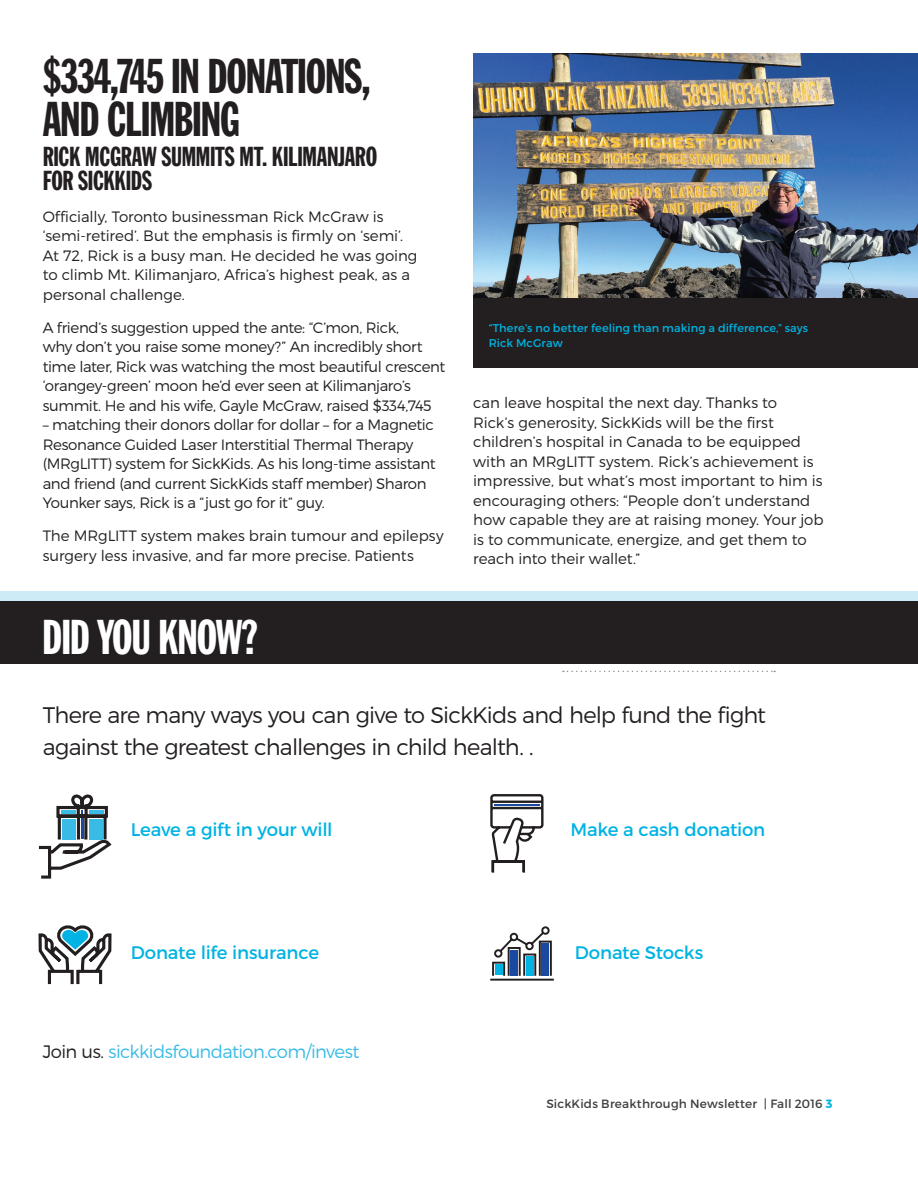
<style>
.page{position:relative;width:918px;height:1188px;background:#fff}
.page>*{position:absolute;margin:0;border:0;box-sizing:border-box;transform-origin:0 0}
.t1{font:48px "Franklin Gothic Std Extra Cond";letter-spacing:-.025em;color:#231f20}
.t2{font:48px "Franklin Gothic Std Extra Cond";letter-spacing:-.03em;color:#fff}
.t3{font:27px "Franklin Gothic Std Extra Cond";letter-spacing:-.01em;color:#231f20}
.t4{font:300 22.5px/31.5px "Montserrat";letter-spacing:-.035em;color:#231f20}
.t5{font:18.15px "Montserrat";letter-spacing:-.015em;color:#00b3e3}
.t6{font:300 18px "Montserrat";letter-spacing:-.035em;color:#39bbe6}
.t7{font:300 15px/19.5px "Montserrat";letter-spacing:-.015em;color:#231f20}
.t8{font:12px "Montserrat";letter-spacing:.015em;color:#3e3e3f}
.t9{font:11.25px/15px "Montserrat";letter-spacing:.01em;color:#00b3e3}
.s1{color:#231f20}
.s2{font-weight:700;color:#00b3e3}
</style>
<div class="page">
<div style="left:0;top:601px;width:918px;height:62px;background:#231f20"></div>
<div style="left:0;top:592px;width:918px;height:9px;background:#ccebf7"></div>
<svg style="left:563px;top:671px;width:212px;height:1px"></svg>
<img style="left:473px;top:53px;width:445px;height:245px">
<div style="left:473px;top:298px;width:445px;height:69px;background:#231f20"></div>
<svg style="left:38px;top:794px;width:74px;height:85px"></svg>
<div style="left:62px;top:819px;width:14px;height:20px;background:#39bbe6"></div>
<div style="left:89px;top:819px;width:14px;height:20px;background:#39bbe6"></div>
<hr style="left:61px;top:810px;width:15px;height:3px;background:#39bbe6">
<hr style="left:89px;top:810px;width:15px;height:3px;background:#39bbe6">
<svg style="left:38px;top:925px;width:74px;height:60px"></svg>
<svg style="left:490px;top:794px;width:54px;height:79px"></svg>
<hr style="left:494px;top:804px;width:46px;height:2px;background:#1a4aa0">
<svg style="left:490px;top:926px;width:64px;height:55px"></svg>
<div style="left:495px;top:965px;width:7px;height:10px;background:#00b3e3"></div>
<div style="left:510px;top:950px;width:8px;height:26px;background:#1a4aa0"></div>
<div style="left:526px;top:956px;width:7px;height:20px;background:#00b3e3"></div>
<div style="left:542px;top:943px;width:7px;height:33px;background:#1a4aa0"></div>
<p class="t1" style="left:43px;top:50px;width:329px">$334,745 IN DONATIONS,</p>
<p class="t1" style="left:43px;top:94px;width:198px">AND CLIMBING</p>
<p class="t3" style="left:43px;top:142px;width:336px">RICK MCGRAW SUMMITS MT. KILIMANJARO</p>
<p class="t3" style="left:43px;top:166px;width:111px">FOR SICKKIDS</p>
<p class="t7" style="left:43px;top:207px;width:376px">Officially, Toronto businessman Rick McGraw is ‘semi-retired’. But the emphasis is firmly on ‘semi’.<br>At 72, Rick is a busy man. He decided he was going to climb Mt. Kilimanjaro, Africa’s highest peak, as a personal challenge.</p>
<p class="t7" style="left:43px;top:318px;width:404px">A friend’s suggestion upped the ante: “C’mon, Rick,<br>why don’t you raise some money?” An incredibly short time later, Rick was watching the most beautiful crescent ‘orangey-green’ moon he’d ever seen at Kilimanjaro’s summit. He and his wife, Gayle McGraw, raised $334,745</p>
<p class="t7" style="left:43px;top:415px;width:394px">– matching their donors dollar for dollar – for a Magnetic Resonance Guided Laser Interstitial Thermal Therapy (MRgLITT) system for SickKids. As his long-time assistant and friend (and current SickKids staff member) Sharon Younker says, Rick is a “just go for it” guy.</p>
<p class="t7" style="left:43px;top:526px;width:402px">The MRgLITT system makes brain tumour and epilepsy surgery less invasive, and far more precise. Patients</p>
<p class="t2" style="left:42px;top:611px;width:217px">DID YOU KNOW?</p>
<p class="t9" style="left:489px;top:320px;width:321px">“There’s no better feeling than making a difference,” says<br>Rick McGraw</p>
<p class="t7" style="left:473px;top:393px;width:352px">can leave hospital the next day. Thanks to<br>Rick’s generosity, SickKids will be the first children’s hospital in Canada to be equipped with an MRgLITT system. Rick’s achievement is impressive, but what’s most important to him is encouraging others: “People don’t understand how capable they are at raising money. Your job is to communicate, energize, and get them to reach into their wallet.”</p>
<p class="t4" style="left:43px;top:699px;width:725px">There are many ways you can give to SickKids and help fund the fight against the greatest challenges in child health. .</p>
<p class="t5" style="left:131px;top:818px;width:203px">Leave a gift in your will</p>
<p class="t5" style="left:131px;top:942px;width:190px">Donate life insurance</p>
<p class="t6" style="left:43px;top:1041px;width:318px"><span class="s1">Join us.</span> sickkidsfoundation.com/invest</p>
<p class="t5" style="left:571px;top:818px;width:196px">Make a cash donation</p>
<p class="t5" style="left:575px;top:942px;width:130px">Donate Stocks</p>
<p class="t8" style="left:546px;top:1096px;width:288px">SickKids Breakthrough Newsletter | Fall 2016 <span class="s2">3</span></p>
</div>
